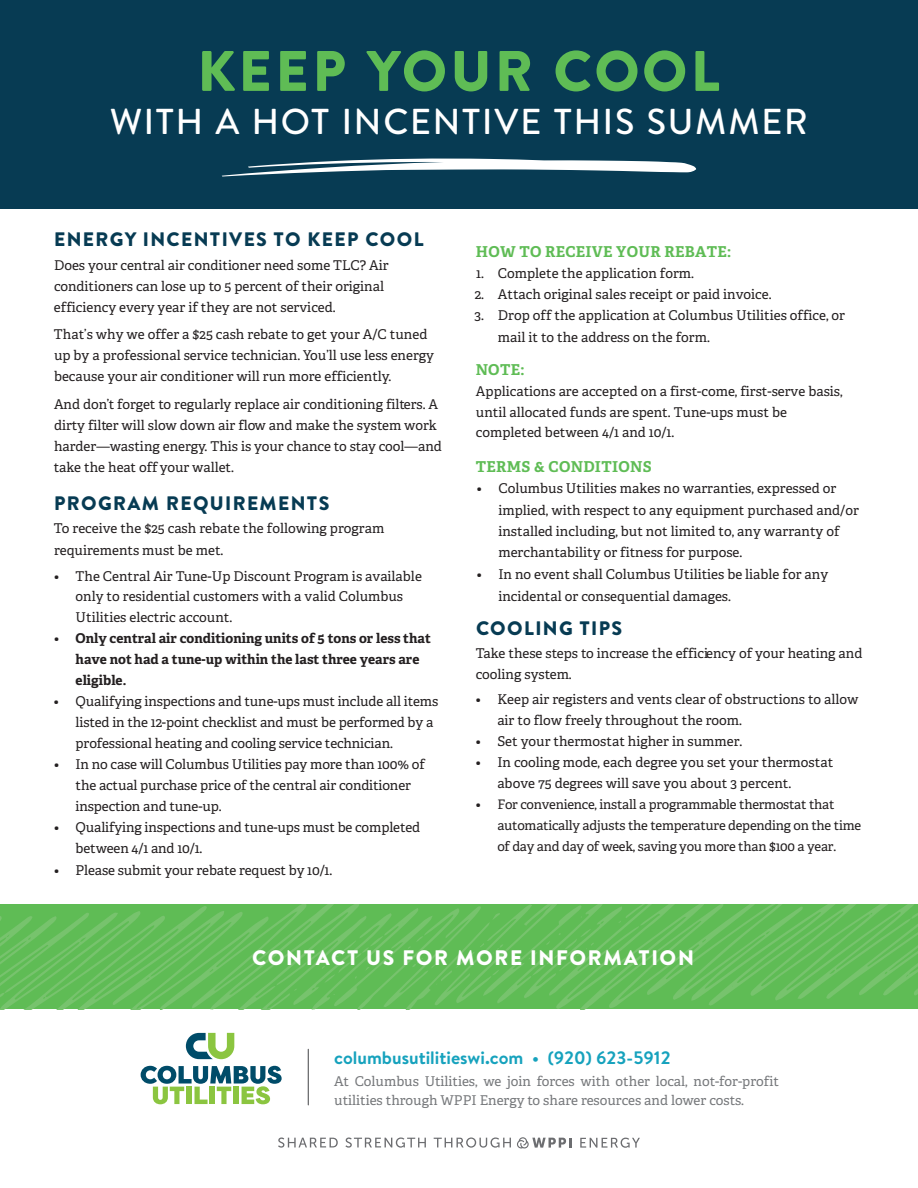
<style>
.page{position:relative;width:918px;height:1188px;background:#fff}
.page>*{position:absolute;margin:0;border:0;box-sizing:border-box;transform-origin:0 0}
.t1{font:900 57px "Brandon Text";letter-spacing:.06em;color:#5fbc55}
.t2{font:500 36px "Brandon Text";letter-spacing:.05em;color:#fff}
.t3{font:900 21px "Brandon Text";letter-spacing:.08em;color:#fff}
.t4{font:900 19.5px "Brandon Text";letter-spacing:.07em;color:#073b53}
.t5{font:700 18px "Brandon Text";color:#16a2bd}
.t6{font:700 15px "Adelle";letter-spacing:.02em;color:#5fbc55}
.t7{font:13.5px/21px "Adelle";color:#231f20}
.t8{font:13.5px/19.5px "Adelle";color:#76787b}
.t9{font:700 13.5px/20.9px "Adelle";color:#231f20}
.t10{font:13.2px/21px "Adelle";letter-spacing:-.015em;color:#231f20}
.s1{font-weight:400}
.s2{font-size:13.5px}
</style>
<div class="page">
<div style="left:0;top:0;width:918px;height:208px;background:#073b53"></div>
<svg style="left:222px;top:158px;width:475px;height:19px"></svg>
<svg style="left:0;top:905px;width:918px;height:104px;background:#64bd5a"></svg>
<hr style="left:308px;top:1049px;width:1px;height:56px;background:#57585a">
<svg style="left:278px;top:1137px;width:60px;height:11px"></svg>
<svg style="left:345px;top:1137px;width:81px;height:11px"></svg>
<svg style="left:434px;top:1137px;width:77px;height:11px"></svg>
<svg style="left:580px;top:1138px;width:60px;height:10px"></svg>
<svg style="left:517px;top:1137px;width:54px;height:11px"></svg>
<svg style="left:141px;top:1032px;width:141px;height:72px"></svg>
<h1 class="t1" style="left:198px;top:31px;width:524px">KEEP YOUR COOL</h1>
<h2 class="t2" style="left:110px;top:97px;width:699px">WITH A HOT INCENTIVE THIS SUMMER</h2>
<h3 class="t4" style="left:54px;top:225px;width:371px">ENERGY INCENTIVES TO KEEP COOL</h3>
<p class="t7" style="left:54px;top:254px;width:336px">Does your central air conditioner need some TLC? Air conditioners can lose up to 5 percent of their original efficiency every year if they are not serviced.</p>
<p class="t7" style="left:54px;top:324px;width:382px">That’s why we offer a $25 cash rebate to get your A/C tuned up by a professional service technician. You’ll use less energy because your air conditioner will run more efficiently.</p>
<p class="t7" style="left:54px;top:394px;width:389px">And don’t forget to regularly replace air conditioning filters. A dirty filter will slow down air flow and make the system work harder—wasting energy. This is your chance to stay cool—and take the heat off your wallet.</p>
<h3 class="t4" style="left:54px;top:489px;width:277px">PROGRAM REQUIREMENTS</h3>
<p class="t7" style="left:54px;top:518px;width:332px">To receive the $25 cash rebate the following program requirements must be met.</p>
<p class="t7" style="left:76px;top:566px;width:348px;text-indent:-22px">• The Central Air Tune-Up Discount Program is available only to residential customers with a valid Columbus<br>Utilities electric account.</p>
<p class="t9" style="left:76px;top:628px;width:357px;text-indent:-22px"><span class="s1">•</span> Only central air conditioning units of 5 tons or less that have not had a tune-up within the last three years are eligible.</p>
<p class="t7" style="left:76px;top:691px;width:364px;text-indent:-22px">• Qualifying inspections and tune-ups must include all items listed in the 12-point checklist and must be performed by a professional heating and cooling service technician.</p>
<p class="t7" style="left:76px;top:754px;width:351px;text-indent:-22px">• In no case will Columbus Utilities pay more than 100% of the actual purchase price of the central air conditioner inspection and tune-up.</p>
<p class="t7" style="left:76px;top:817px;width:346px;text-indent:-22px">• Qualifying inspections and tune-ups must be completed between 4/1 and 10/1.</p>
<p class="t7" style="left:54px;top:859px;width:280px">• Please submit your rebate request by 10/1.</p>
<p class="t6" style="left:476px;top:242px;width:257px">HOW TO RECEIVE YOUR REBATE:</p>
<p class="t7" style="left:476px;top:262px;width:219px">1. Complete the application form.</p>
<p class="t7" style="left:475px;top:283px;width:298px">2. Attach original sales receipt or paid invoice.</p>
<p class="t7" style="left:498px;top:305px;width:349px;line-height:21.6px;text-indent:-23px">3. Drop off the application at Columbus Utilities office, or mail it to the address on the form.</p>
<p class="t6" style="left:476px;top:360px;width:50px">NOTE:</p>
<p class="t7" style="left:476px;top:381px;width:368px;line-height:20.5px">Applications are accepted on a first-come, first-serve basis, until allocated funds are spent. Tune-ups must be completed between 4/1 and 10/1.</p>
<p class="t6" style="left:476px;top:457px;width:177px">TERMS &amp; CONDITIONS</p>
<p class="t7" style="left:498px;top:478px;width:362px;text-indent:-22px">• Columbus Utilities makes no warranties, expressed or implied, with respect to any equipment purchased and/or installed including, but not limited to, any warranty of merchantability or fitness for purpose.</p>
<p class="t7" style="left:498px;top:563px;width:331px;line-height:21.9px;text-indent:-22px">• In no event shall Columbus Utilities be liable for any incidental or consequential damages.</p>
<h3 class="t4" style="left:476px;top:615px;width:148px">COOLING TIPS</h3>
<p class="t7" style="left:476px;top:643px;width:388px">Take these steps to increase the efficiency of your heating and cooling system.</p>
<p class="t7" style="left:497px;top:689px;width:363px;text-indent:-22px">• Keep air registers and vents clear of obstructions to allow air to flow freely throughout the room.</p>
<p class="t7" style="left:476px;top:731px;width:268px">• Set your thermostat higher in summer.</p>
<p class="t7" style="left:497px;top:752px;width:337px;text-indent:-22px">• In cooling mode, each degree you set your thermostat above 75 degrees will save you about 3 percent.</p>
<p class="t10" style="left:497px;top:794px;width:365px;text-indent:-22px"><span class="s2">•</span> For convenience, install a programmable thermostat that automatically adjusts the temperature depending on the time of day and day of week, saving you more than $100 a year.</p>
<h3 class="t3" style="left:252px;top:943px;width:443px">CONTACT US FOR MORE INFORMATION</h3>
<h3 class="t5" style="left:334px;top:1046px;width:338px">columbusutilitieswi.com • (920) 623-5912</h3>
<p class="t8" style="left:334px;top:1072px;width:446px">At Columbus Utilities, we join forces with other local, not-for-profit utilities through WPPI Energy to share resources and lower costs.</p>
</div>
